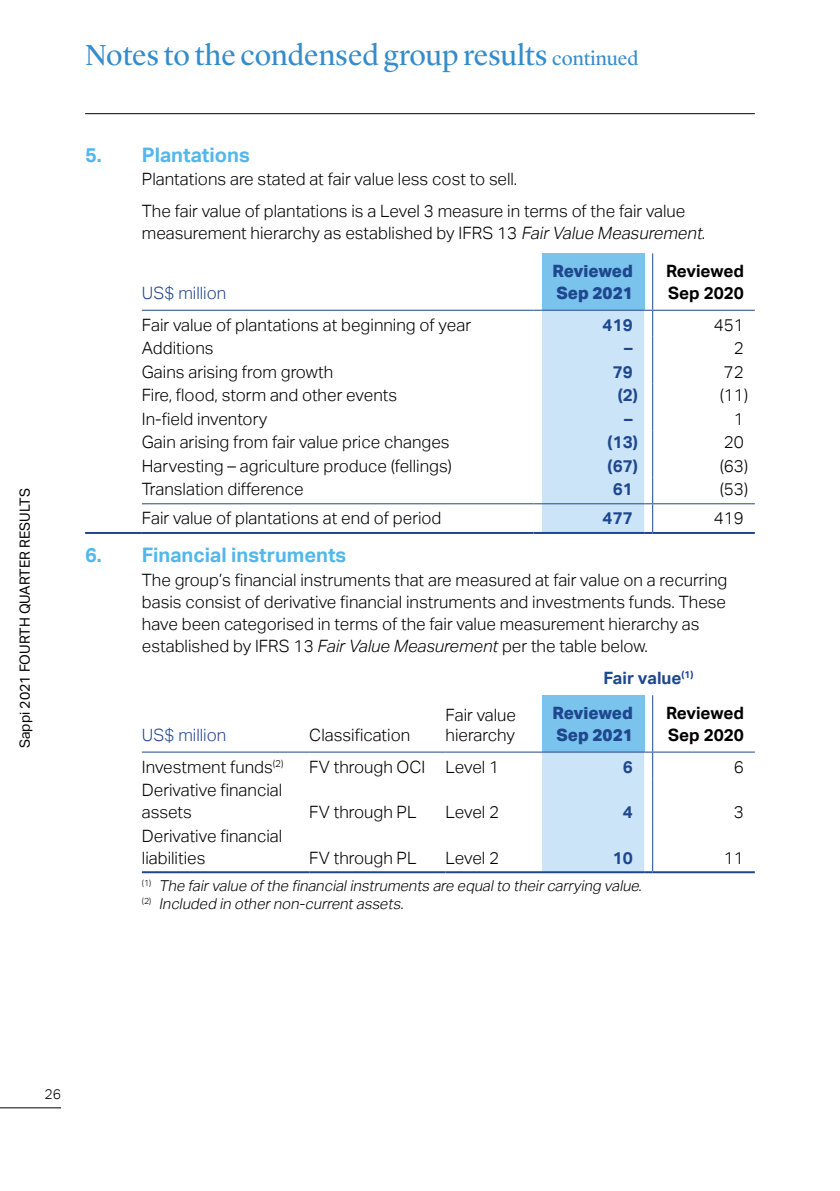
<style>
.page{position:relative;width:840px;height:1191px;background:#fff}
.page>*{position:absolute;margin:0;border:0;box-sizing:border-box;transform-origin:0 0}
.t1{font:30px "Lyon Display";color:#358ccb}
.t2{font:700 20px "Aktiv Grotesk";color:#53b7e8}
.t3{font:300 17px/22px "Aktiv Grotesk";color:#000}
.t4{font:700 17px "Aktiv Grotesk";color:#1e478e}
.t5{font:800 17px/22px "Aktiv Grotesk";color:#1e478e}
.t6{font:700 17px/22px "Aktiv Grotesk";color:#000}
.t7{font:300 17px "Aktiv Grotesk";color:#1e478e}
.t8{font:italic 300 15px/18px "Aktiv Grotesk";color:#000}
.t9{font:14px "Aktiv Grotesk";color:#000}
.t10{font:300 14px "Aktiv Grotesk";color:#000}
.s1{font-size:20px}
.s2{font-style:italic}
</style>
<div class="page">
<div style="left:541px;top:253px;width:102px;height:57px;background:#7ac3ec"></div>
<hr style="left:652px;top:503px;width:102px;height:1px;background:#1e478e">
<hr style="left:85px;top:532px;width:57px;height:2px;background:#1e478e">
<hr style="left:652px;top:532px;width:102px;height:2px;background:#1e478e">
<hr style="left:142px;top:532px;width:391px;height:2px;background:#1e478e">
<svg style="left:533px;top:310px;width:119px;height:224px"></svg>
<hr style="left:142px;top:503px;width:391px;height:1px;background:#1e478e">
<hr style="left:142px;top:310px;width:391px;height:1px;background:#1e478e">
<hr style="left:651px;top:253px;width:1px;height:57px;background:#1e478e">
<hr style="left:652px;top:310px;width:102px;height:1px;background:#1e478e">
<div style="left:541px;top:695px;width:102px;height:57px;background:#7ac3ec"></div>
<hr style="left:142px;top:751px;width:167px;height:1px;background:#1e478e">
<hr style="left:309px;top:751px;width:136px;height:1px;background:#1e478e">
<hr style="left:445px;top:751px;width:96px;height:1px;background:#1e478e">
<hr style="left:142px;top:871px;width:167px;height:2px;background:#1e478e">
<hr style="left:309px;top:871px;width:136px;height:2px;background:#1e478e">
<hr style="left:445px;top:871px;width:96px;height:2px;background:#1e478e">
<hr style="left:652px;top:871px;width:102px;height:2px;background:#1e478e">
<svg style="left:541px;top:751px;width:111px;height:122px"></svg>
<hr style="left:651px;top:695px;width:1px;height:56px;background:#1e478e">
<hr style="left:652px;top:751px;width:102px;height:1px;background:#1e478e">
<hr style="left:0;top:1107px;width:61px;height:1px;background:#000">
<hr style="left:85px;top:113px;width:669px;height:1px;background:#000">
<p class="t9" style="left:17px;top:748px;width:262px;rotate:-90deg">Sappi 2021 FOURTH QUARTER RESULTS</p>
<h1 class="t1" style="left:85px;top:33px;width:554px">Notes to the condensed group results <span class="s1">continued</span></h1>
<p class="t2" style="left:85px;top:143px;width:166px">5. Plantations</p>
<p class="t3" style="left:142px;top:163px;width:544px;line-height:32px">Plantations are stated at fair value less cost to sell.<br>The fair value of plantations is a Level 3 measure in terms of the fair value</p>
<p class="t3" style="left:142px;top:222px;width:567px">measurement hierarchy as established by IFRS 13 <span class="s2">FairValueMeasurement</span>.</p>
<p class="t7" style="left:142px;top:283px;width:86px">US$ million</p>
<p class="t5" style="left:552px;top:260px;width:82px">Reviewed<br>Sep 2021</p>
<p class="t6" style="left:665px;top:260px;width:79px">Reviewed<br>Sep 2020</p>
<p class="t3" style="left:142px;top:314px;width:330px">Fair value of plantations at beginning of year</p>
<p class="t4" style="left:602px;top:315px;width:32px">419</p>
<p class="t3" style="left:713px;top:314px;width:32px">451</p>
<p class="t3" style="left:142px;top:337px;width:73px">Additions</p>
<p class="t4" style="left:624px;top:338px;width:10px">–</p>
<p class="t3" style="left:733px;top:337px;width:12px">2</p>
<p class="t3" style="left:142px;top:361px;width:193px">Gains arising from growth</p>
<p class="t4" style="left:612px;top:362px;width:22px">79</p>
<p class="t3" style="left:723px;top:361px;width:22px">72</p>
<p class="t3" style="left:142px;top:384px;width:257px">Fire, flood, storm and other events</p>
<p class="t4" style="left:617px;top:385px;width:22px">(2)</p>
<p class="t3" style="left:719px;top:384px;width:30px">(11)</p>
<p class="t3" style="left:142px;top:408px;width:127px">In-field inventory</p>
<p class="t4" style="left:624px;top:409px;width:10px">–</p>
<p class="t3" style="left:733px;top:408px;width:12px">1</p>
<p class="t3" style="left:142px;top:431px;width:309px">Gain arising from fair value price changes</p>
<p class="t4" style="left:607px;top:432px;width:32px">(13)</p>
<p class="t3" style="left:723px;top:431px;width:22px">20</p>
<p class="t3" style="left:142px;top:455px;width:311px">Harvesting – agriculture produce (fellings)</p>
<p class="t4" style="left:607px;top:456px;width:32px">(67)</p>
<p class="t3" style="left:719px;top:455px;width:30px">(63)</p>
<p class="t3" style="left:142px;top:478px;width:163px">Translation difference</p>
<p class="t4" style="left:612px;top:479px;width:22px">61</p>
<p class="t3" style="left:719px;top:478px;width:30px">(53)</p>
<p class="t3" style="left:142px;top:507px;width:301px">Fair value of plantations at end of period</p>
<p class="t4" style="left:602px;top:508px;width:32px">477</p>
<p class="t3" style="left:713px;top:507px;width:32px">419</p>
<p class="t2" style="left:85px;top:544px;width:262px">6. Financial instruments</p>
<p class="t3" style="left:142px;top:569px;width:586px">The group’s financial instruments that are measured at fair value on a recurring basis consist of derivative financial instruments and investments funds. These have been categorised in terms of the fair value measurement hierarchy as established by IFRS 13 <span class="s2">Fair Value Measurement</span> per the table below.</p>
<p class="t4" style="left:603px;top:668px;width:91px">Fair value<sup>(1)</sup></p>
<p class="t7" style="left:142px;top:725px;width:86px">US$ million</p>
<p class="t3" style="left:309px;top:724px;width:102px">Classification</p>
<p class="t3" style="left:445px;top:705px;width:72px;line-height:20px">Fair value hierarchy</p>
<p class="t5" style="left:552px;top:702px;width:82px">Reviewed<br>Sep 2021</p>
<p class="t6" style="left:665px;top:702px;width:79px">Reviewed<br>Sep 2020</p>
<p class="t3" style="left:142px;top:756px;width:143px">Investment funds<sup>(2)</sup></p>
<p class="t3" style="left:309px;top:756px;width:191px">FV through OCI Level 1</p>
<p class="t4" style="left:622px;top:757px;width:12px">6</p>
<p class="t3" style="left:733px;top:756px;width:12px">6</p>
<p class="t3" style="left:142px;top:779px;width:142px">Derivative financial assets</p>
<p class="t3" style="left:309px;top:801px;width:108px">FV through PL</p>
<p class="t3" style="left:445px;top:801px;width:55px">Level 2</p>
<p class="t4" style="left:622px;top:802px;width:12px">4</p>
<p class="t3" style="left:733px;top:801px;width:12px">3</p>
<p class="t3" style="left:142px;top:825px;width:142px">Derivative financial liabilities</p>
<p class="t3" style="left:309px;top:847px;width:108px">FV through PL</p>
<p class="t3" style="left:445px;top:847px;width:55px">Level 2</p>
<p class="t4" style="left:612px;top:848px;width:22px">10</p>
<p class="t3" style="left:723px;top:847px;width:22px">11</p>
<p class="t8" style="left:142px;top:877px;width:506px"><sup>(</sup> <sup>1</sup> <sup>)</sup> Thefairvalueofthefinancialinstrumentsareequaltotheircarryingvalue. <sup>(</sup> <sup>2</sup> <sup>)</sup> Includedinothernon-currentassets.</p>
<p class="t10" style="left:44px;top:1085px;width:18px">26</p>
</div>
